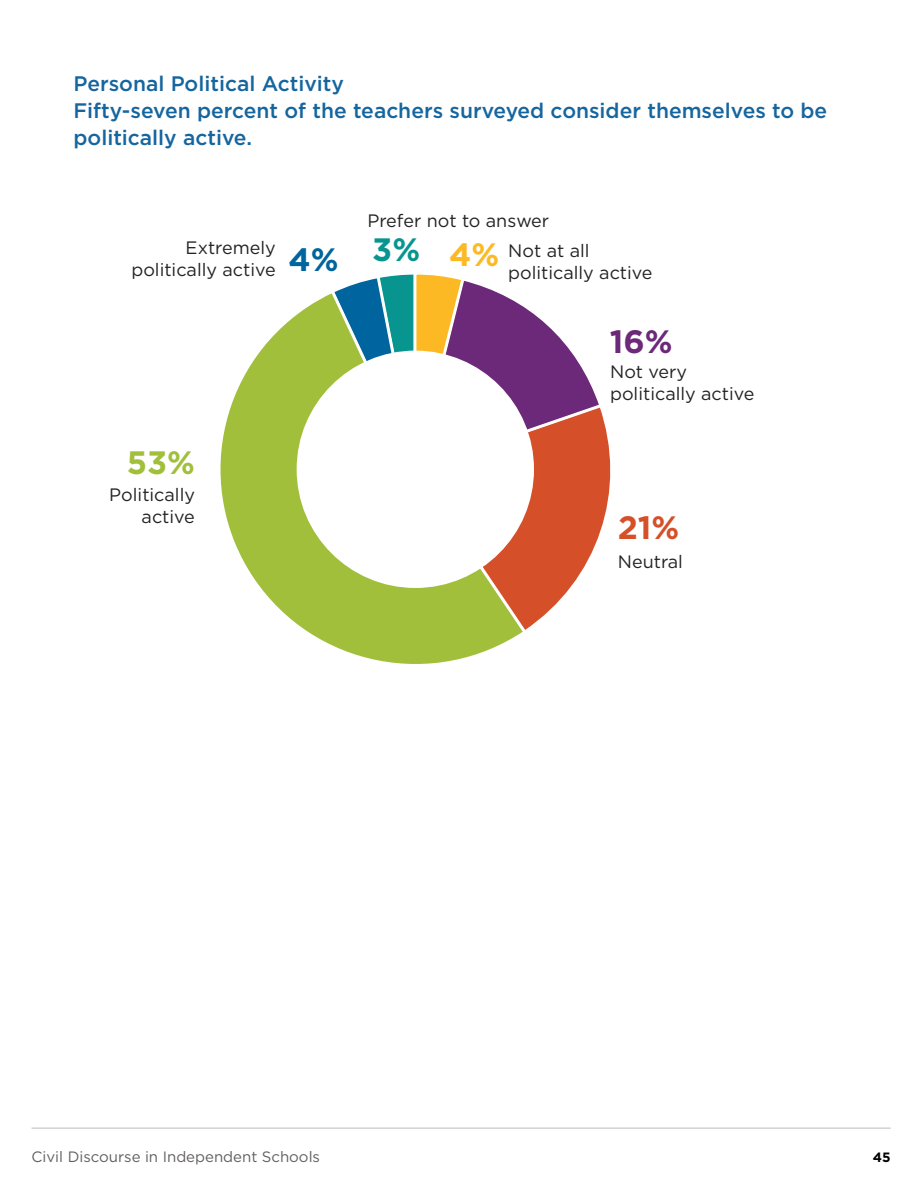
<style>
.page{position:relative;width:918px;height:1188px;background:#fff}
.page>*{position:absolute;margin:0;border:0;box-sizing:border-box;transform-origin:0 0}
.t1{font:700 32.4px "Gotham";color:#00659e}
.t2{font:700 32.4px "Gotham";color:#d55028}
.t3{font:700 32.4px "Gotham";color:#6c2979}
.t4{font:700 32.4px "Gotham";color:#a2bf3b}
.t5{font:700 32.4px "Gotham";color:#fdb924}
.t6{font:500 21px/27px "Gotham";color:#15659f}
.t7{font:18px/21.6px "Gotham";color:#232323;text-align:right}
.t8{font:15px "Gotham";color:#63605f}
.t9{font:700 13.5px "Gotham";color:#000}
</style>
<div class="page">
<hr style="left:32px;top:1127px;width:859px;height:2px;background:#d1d3d4">
<svg style="left:220px;top:295px;width:296px;height:369px"></svg>
<svg style="left:411px;top:426px;width:200px;height:210px"></svg>
<svg style="left:328px;top:274px;width:277px;height:202px"></svg>
<div style="left:297px;top:351px;width:237px;height:237px;background:#fff;border-radius:50%"></div>
<p class="t6" style="left:74px;top:70px;width:755px">Personal Political Activity<br>Fifty-seven percent of the teachers surveyed consider themselves to be politically active.</p>
<p class="t7" style="left:131px;top:237px;width:146px">Extremely politically active</p>
<p class="t7" style="left:367px;top:209px;width:183px">Prefer not to answer</p>
<h1 class="t1" style="left:289px;top:240px;width:133px">4% <sup>3%</sup></h1>
<p class="t7" style="left:508px;top:240px;width:146px;text-align:left">Not at all politically active</p>
<h1 class="t5" style="left:449px;top:236px;width:52px">4%</h1>
<h1 class="t3" style="left:610px;top:322px;width:64px">16%</h1>
<p class="t7" style="left:610px;top:361px;width:146px;text-align:left">Not very politically active</p>
<h1 class="t4" style="left:127px;top:444px;width:70px">53%</h1>
<p class="t7" style="left:109px;top:484px;width:87px">Politically active</p>
<h1 class="t2" style="left:618px;top:509px;width:63px">21%</h1>
<p class="t7" style="left:618px;top:550px;width:67px">Neutral</p>
<p class="t8" style="left:32px;top:1147px;width:290px">Civil Discourse in Independent Schools</p>
<p class="t9" style="left:873px;top:1150px;width:19px">45</p>
</div>
